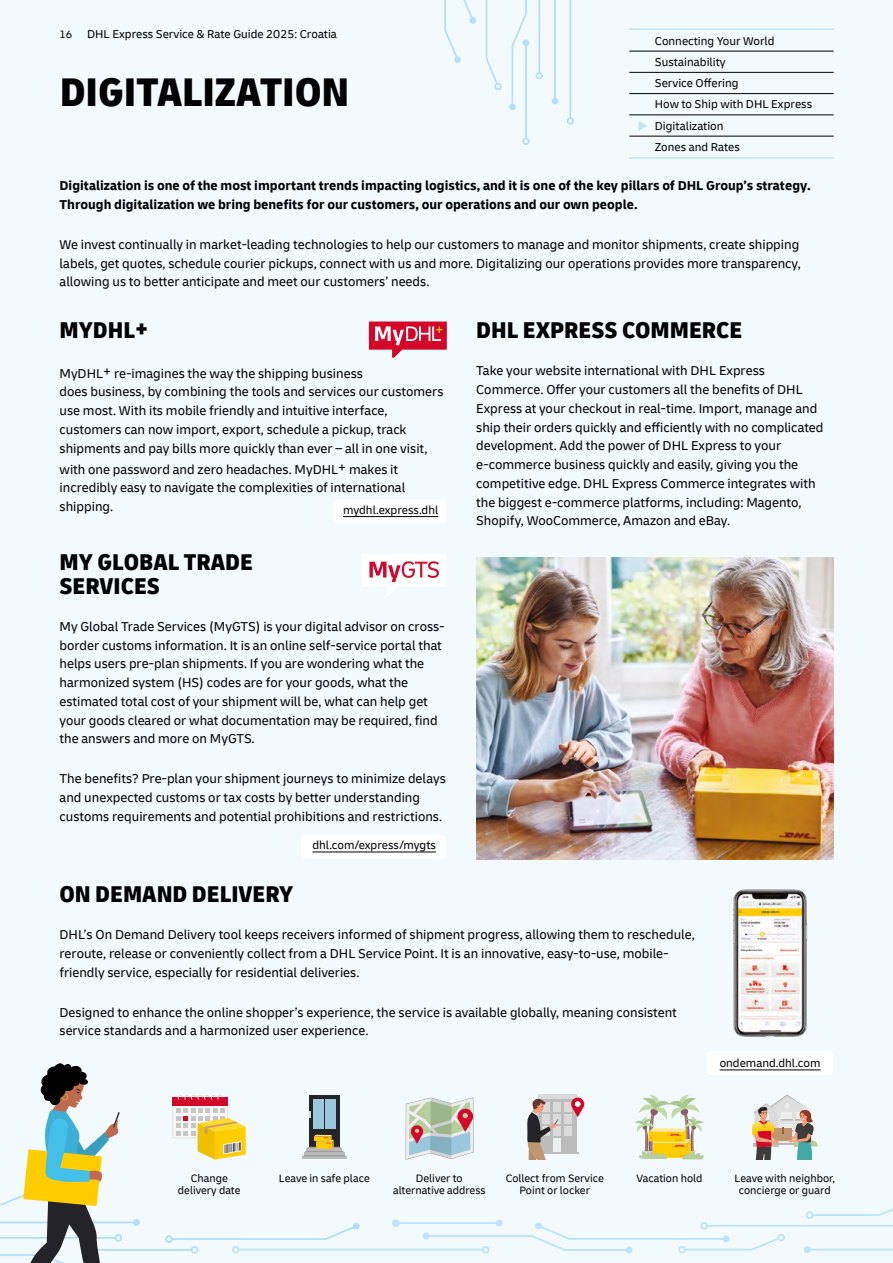
<style>
.page{position:relative;width:893px;height:1263px;background:#f3fafe}
.page>*{position:absolute;margin:0;border:0;box-sizing:border-box;transform-origin:0 0}
.t1{font:900 condensed 42px "Delivery";color:#000}
.H3_Secondary_headline{font:900 condensed 24px/24px "Delivery";color:#000}
.P_Copy_text{font:13.5px/18.8px "Delivery";color:#000}
.P_Copy_text-2{font:700 13.5px/18.8px "Delivery";color:#000}
.P_Copy_text-3{font:12px/21.3px "Delivery";color:#000}
.P_Introductory_text{font:12px "Delivery";color:#000}
.P_Copy_text-4{font:11.25px/12px "Delivery";color:#000;text-align:center}
.s1{font-size:11.25px}
.s2{color:#bce4fa}
</style>
<div class="page">
<hr style="left:629px;top:29px;width:205px;height:1px;background:#bce4fa">
<hr style="left:629px;top:51px;width:205px;height:1px;background:#000">
<hr style="left:629px;top:72px;width:205px;height:1px;background:#000">
<hr style="left:629px;top:93px;width:205px;height:1px;background:#000">
<hr style="left:629px;top:115px;width:205px;height:1px;background:#000">
<hr style="left:629px;top:136px;width:205px;height:1px;background:#000">
<hr style="left:629px;top:157px;width:205px;height:2px;background:#bce4fa">
<svg style="left:485px;top:0;width:17px;height:90px"></svg>
<svg style="left:552px;top:0;width:22px;height:125px"></svg>
<svg style="left:509px;top:0;width:34px;height:145px"></svg>
<svg style="left:444px;top:0;width:32px;height:63px"></svg>
<svg style="left:369px;top:321px;width:78px;height:37px"></svg>
<div style="left:333px;top:499px;width:113px;height:24px;background:#fff;border-radius:4px"></div>
<hr style="left:343px;top:516px;width:95px;height:1px;background:#000">
<svg style="left:362px;top:554px;width:84px;height:42px"></svg>
<div style="left:301px;top:835px;width:145px;height:24px;background:#fff;border-radius:4px"></div>
<hr style="left:312px;top:852px;width:124px;height:1px;background:#000">
<img style="left:476px;top:557px;width:357px;height:302px">
<img style="left:733px;top:889px;width:75px;height:148px">
<div style="left:706px;top:1051px;width:127px;height:24px;background:#fff;border-radius:4px"></div>
<svg style="left:0;top:1063px;width:893px;height:200px"></svg>
<p class="P_Copy_text-3" style="left:60px;top:24px;width:279px"><span class="s1">16</span> DHL Express Service &amp; Rate Guide 2025: Croatia</p>
<h1 class="t1" style="left:60px;top:65px;width:291px">DIGITALIZATION</h1>
<p class="P_Copy_text-3" style="left:655px;top:30px;width:159px">Connecting Your World<br>Sustainability<br>Service Offering<br>How to Ship with DHL Express</p>
<p class="P_Copy_text-3" style="left:655px;top:115px;width:86px;text-indent:-17px"><span class="s2">◆</span> Digitalization<br>Zones and Rates</p>
<p class="P_Copy_text-2" style="left:60px;top:176px;width:753px">Digitalization is one of the most important trends impacting logistics, and it is one of the key pillars of DHL Group’s strategy.<br>Through digitalization we bring benefits for our customers, our operations and our own people.</p>
<p class="P_Copy_text" style="left:60px;top:235px;width:743px;text-align:justify">We invest continually in market-leading technologies to help our customers to manage and monitor shipments, create shipping labels, get quotes, schedule courier pickups, connect with us and more. Digitalizing our operations provides more transparency, allowing us to better anticipate and meet our customers’ needs.</p>
<h3 class="H3_Secondary_headline" style="left:60px;top:318px;width:90px">MYDHL+</h3>
<p class="P_Copy_text" style="left:60px;top:364px;width:386px">MyDHL+ re-imagines the way the shipping business<br>does business, by combining the tools and services our customers use most. With its mobile friendly and intuitive interface, customers can now import, export, schedule a pickup, track shipments and pay bills more quickly than ever – all in one visit,</p>
<p class="P_Copy_text" style="left:60px;top:460px;width:347px">with one password and zero headaches. MyDHL+ makes it incredibly easy to navigate the complexities of international shipping.</p>
<h3 class="H3_Secondary_headline" style="left:476px;top:318px;width:268px">DHL EXPRESS COMMERCE</h3>
<p class="P_Copy_text" style="left:476px;top:361px;width:349px">Take your website international with DHL Express Commerce. Offer your customers all the benefits of DHL Express at your checkout in real-time. Import, manage and ship their orders quickly and efficiently with no complicated development. Add the power of DHL Express to your e-commerce business quickly and easily, giving you the competitive edge. DHL Express Commerce integrates with the biggest e-commerce platforms, including: Magento, Shopify, WooCommerce, Amazon and eBay.</p>
<p class="P_Copy_text-3" style="left:343px;top:499px;width:97px">mydhl.express.dhl</p>
<h3 class="H3_Secondary_headline" style="left:60px;top:550px;width:195px">MY GLOBAL TRADE<br>SERVICES</h3>
<p class="P_Copy_text" style="left:60px;top:617px;width:385px">My Global Trade Services (MyGTS) is your digital advisor on cross&shy;border customs information. It is an online self-service portal that helps users pre-plan shipments. If you are wondering what the harmonized system (HS) codes are for your goods, what the estimated total cost of your shipment will be, what can help get your goods cleared or what documentation may be required, find the answers and more on MyGTS.</p>
<p class="P_Copy_text" style="left:60px;top:769px;width:388px">The benefits? Pre-plan your shipment journeys to minimize delays and unexpected customs or tax costs by better understanding customs requirements and potential prohibitions and restrictions.</p>
<p class="P_Copy_text-3" style="left:312px;top:834px;width:125px">dhl.com/express/mygts</p>
<h3 class="H3_Secondary_headline" style="left:60px;top:882px;width:235px">ON DEMAND DELIVERY</h3>
<p class="P_Copy_text" style="left:60px;top:925px;width:637px">DHL’s On Demand Delivery tool keeps receivers informed of shipment progress, allowing them to reschedule, reroute, release or conveniently collect from a DHL Service Point. It is an innovative, easy-to-use, mobile&shy;friendly service, especially for residential deliveries.</p>
<p class="P_Copy_text" style="left:60px;top:1003px;width:619px">Designed to enhance the online shopper’s experience, the service is available globally, meaning consistent service standards and a harmonized user experience.</p>
<p class="P_Introductory_text" style="left:720px;top:1056px;width:102px">ondemand.dhl.com</p>
<p class="P_Copy_text-4" style="left:178px;top:1172px;width:64px">Change delivery date</p>
<p class="P_Copy_text-4" style="left:279px;top:1172px;width:93px">Leave in safe place</p>
<p class="P_Copy_text-4" style="left:393px;top:1172px;width:94px">Deliver to alternative address</p>
<p class="P_Copy_text-4" style="left:506px;top:1172px;width:100px">Collect from Service<br>Point or locker</p>
<p class="P_Copy_text-4" style="left:636px;top:1172px;width:68px">Vacation hold</p>
<p class="P_Copy_text-4" style="left:734px;top:1172px;width:102px">Leave with neighbor, concierge or guard</p>
</div>
